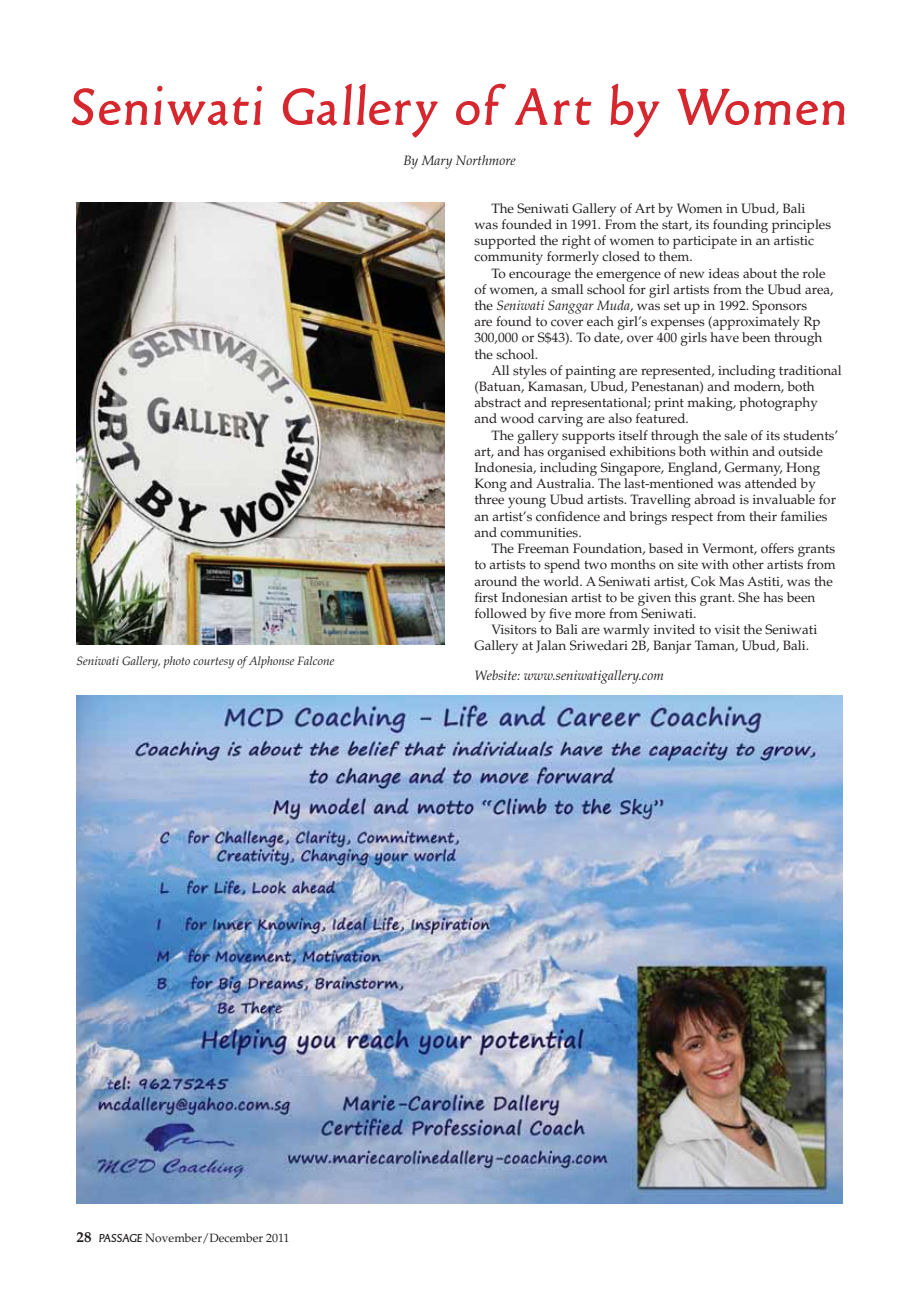
<style>
.page{position:relative;width:919px;height:1289px;background:#fff}
.page>*{position:absolute;margin:0;border:0;box-sizing:border-box;transform-origin:0 0}
.t1{font:54px "Old Typefaces";letter-spacing:.04em;color:#d5272d}
.t2{font:13.5px/16.2px "Palatino LT Std";color:#231f20}
.t3{font:italic 13.5px "Palatino LT Std";color:#231f20}
.t4{font:italic 12px "Palatino LT Std";color:#231f20}
.t5{font:12px "Palatino LT Std";color:#231f20}
.s1{font-style:italic}
.s2{font-weight:700;font-size:15px}
.s3{font-family:"Old Typefaces"}
</style>
<div class="page">
<img style="left:77px;top:203px;width:367px;height:441px">
<img style="left:77px;top:695px;width:765px;height:508px">
<h1 class="t1" style="left:72px;top:77px;width:776px">Seniwati Gallery of Art by Women</h1>
<p class="t3" style="left:403px;top:155px;width:114px">By Mary Northmore</p>
<p class="t4" style="left:77px;top:656px;width:259px">Seniwati Gallery, photo courtesy of Alphonse Falcone</p>
<p class="t2" style="left:474px;top:201px;width:358px;text-indent:17px">The Seniwati Gallery of Art by Women in Ubud, Bali was founded in 1991. From the start, its founding principles supported the right of women to participate in an artistic community formerly closed to them.</p>
<p class="t2" style="left:474px;top:266px;width:361px;text-indent:17px">To encourage the emergence of new ideas about the role of women, a small school for girl artists from the Ubud area, the <span class="s1">Seniwati Sanggar Muda</span>, was set up in 1992. Sponsors<br>are found to cover each girl’s expenses (approximately Rp 300,000 or S$43). To date, over 400 girls have been through the school.</p>
<p class="t2" style="left:474px;top:363px;width:369px;text-indent:17px">All styles of painting are represented, including traditional (Batuan, Kamasan, Ubud, Penestanan) and modern, both abstract and representational; print making, photography and wood carving are also featured.</p>
<p class="t2" style="left:474px;top:428px;width:365px;text-indent:17px">The gallery supports itself through the sale of its students’ art, and has organised exhibitions both within and outside Indonesia, including Singapore, England, Germany, Hong Kong and Australia. The last-mentioned was attended by three young Ubud artists. Travelling abroad is invaluable for an artist’s confidence and brings respect from their families and communities.</p>
<p class="t2" style="left:474px;top:541px;width:363px;text-indent:17px">The Freeman Foundation, based in Vermont, offers grants to artists to spend two months on site with other artists from around the world. A Seniwati artist, Cok Mas Astiti, was the first Indonesian artist to be given this grant. She has been followed by five more from Seniwati.</p>
<p class="t2" style="left:474px;top:622px;width:344px;text-indent:17px">Visitors to Bali are warmly invited to visit the Seniwati<br>Gallery at Jalan Sriwedari 2B, Banjar Taman, Ubud, Bali.</p>
<p class="t3" style="left:474px;top:670px;width:191px">Website: www.seniwatigallery.com</p>
<p class="t5" style="left:77px;top:1233px;width:214px"><span class="s2">28</span> <span class="s3">PASSAGE</span> November/December 2011</p>
</div>
